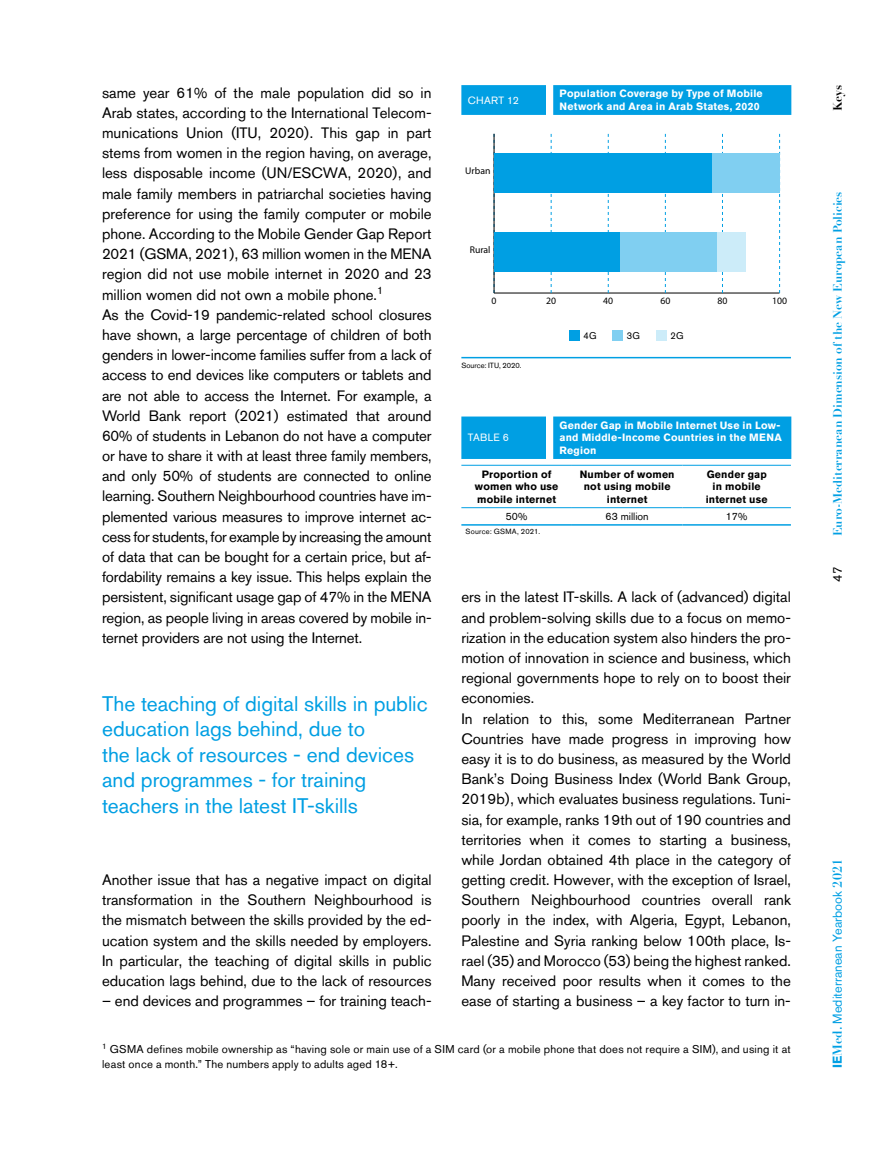
<style>
.page{position:relative;width:893px;height:1149px;background:#fff}
.page>*{position:absolute;margin:0;border:0;box-sizing:border-box;transform-origin:0 0}
.t1{font:21px/25.5px "Akzidenz Grotesk BQ";color:#009fe3}
.t2{font:15px/20.1px "Akzidenz Grotesk BQ";color:#000}
.t3{font:12.75px "Akzidenz Grotesk BQ";color:#009fe3}
.t4{font:12.75px "Akzidenz Grotesk BQ";color:#000}
.t5{font:700 12px "Didot LT Std";color:#009fe3}
.t6{font:700 12px "Didot LT Std";color:#000}
.t7{font:11.25px/15px "Akzidenz Grotesk BQ";letter-spacing:.02em;color:#000}
.t8{font:700 10.5px/12.6px "Akzidenz Grotesk BQ";letter-spacing:.015em;color:#fff}
.t9{font:700 10.5px/12.6px "Akzidenz Grotesk BQ";letter-spacing:.015em;color:#000;text-align:center}
.t10{font:10.5px "Akzidenz Grotesk BQ";color:#000}
.t11{font:10.5px "Akzidenz Grotesk BQ";letter-spacing:.03em;color:#fff}
.t12{font:9.75px "Myriad Pro";color:#000}
.t13{font:9.75px "Akzidenz Grotesk BQ";color:#000;scale:.95 1}
.t14{font:7.5px "Akzidenz Grotesk BQ";letter-spacing:.015em;color:#000}
.s1{font-weight:700}
.s2{font-family:"Didot LT Std";font-weight:700}
</style>
<div class="page">
<hr style="left:461px;top:357px;width:330px;height:1px;background:#009fe3">
<svg style="left:461px;top:85px;width:330px;height:30px;background:#019fe3"></svg>
<div style="left:546px;top:85px;width:7px;height:30px;background:#fff"></div>
<hr style="left:494px;top:292px;width:285px;height:1px;background:#000">
<svg style="left:551px;top:134px;width:1px;height:159px"></svg>
<svg style="left:608px;top:134px;width:1px;height:159px"></svg>
<svg style="left:665px;top:134px;width:1px;height:159px"></svg>
<svg style="left:722px;top:134px;width:1px;height:159px"></svg>
<svg style="left:779px;top:134px;width:1px;height:159px"></svg>
<hr style="left:494px;top:134px;width:1px;height:159px;background:#000">
<div style="left:717px;top:232px;width:28px;height:40px;background:#ccecf9"></div>
<div style="left:711px;top:153px;width:69px;height:40px;background:#80cff1"></div>
<div style="left:620px;top:232px;width:97px;height:40px;background:#80cff1"></div>
<div style="left:494px;top:153px;width:217px;height:40px;background:#009fe3"></div>
<div style="left:494px;top:232px;width:126px;height:40px;background:#009fe3"></div>
<div style="left:569px;top:330px;width:10px;height:10px;background:#009fe3"></div>
<div style="left:613px;top:330px;width:10px;height:10px;background:#80cff1"></div>
<div style="left:656px;top:330px;width:10px;height:10px;background:#ccecf9"></div>
<div style="left:461px;top:416px;width:330px;height:43px;background:#009fe3"></div>
<div style="left:546px;top:416px;width:7px;height:43px;background:#fff"></div>
<hr style="left:461px;top:465px;width:111px;height:1px;background:#009fe3">
<hr style="left:572px;top:465px;width:110px;height:1px;background:#009fe3">
<hr style="left:682px;top:465px;width:109px;height:1px;background:#009fe3">
<hr style="left:461px;top:507px;width:111px;height:1px;background:#009fe3">
<hr style="left:572px;top:507px;width:110px;height:1px;background:#009fe3">
<hr style="left:682px;top:507px;width:109px;height:1px;background:#009fe3">
<hr style="left:461px;top:524px;width:111px;height:1px;background:#009fe3">
<hr style="left:572px;top:524px;width:110px;height:1px;background:#009fe3">
<hr style="left:682px;top:524px;width:109px;height:1px;background:#009fe3">
<p class="t2" style="left:102px;top:82px;width:331px">same year 61% of the male population did so in Arab states, according to the International Telecom&shy;munications Union (ITU, 2020). This gap in part stems from women in the region having, on average, less disposable income (UN/ESCWA, 2020), and male family members in patriarchal societies having preference for using the family computer or mobile phone. According to the Mobile Gender Gap Report 2021 (GSMA, 2021), 63 million women in the MENA region did not use mobile internet in 2020 and 23 million women did not own a mobile phone.<sup>1<br></sup>As the Covid-19 pandemic-related school closures have shown, a large percentage of children of both genders in lower-income families suffer from a lack of access to end devices like computers or tablets and are not able to access the Internet. For example, a World Bank report (2021) estimated that around 60% of students in Lebanon do not have a computer or have to share it with at least three family members, and only 50% of students are connected to online learning. Southern Neighbourhood countries have im&shy;plemented various measures to improve internet ac&shy;cess for students, for example by increasing the amount of data that can be bought for a certain price, but af&shy;fordability remains a key issue. This helps explain the persistent, significant usage gap of 47% in the MENA region, as people living in areas covered by mobile in&shy;ternet providers are not using the Internet.</p>
<p class="t11" style="left:468px;top:94px;width:53px">CHART 12</p>
<p class="t8" style="left:560px;top:87px;width:205px">Population Coverage by Type of Mobile<br>Network and Area in Arab States, 2020</p>
<p class="t12" style="left:465px;top:164px;width:27px">Urban</p>
<p class="t12" style="left:470px;top:243px;width:22px">Rural</p>
<p class="t12" style="left:492px;top:294px;width:7px">0</p>
<p class="t12" style="left:546px;top:294px;width:12px">20</p>
<p class="t12" style="left:603px;top:294px;width:12px">40</p>
<p class="t12" style="left:660px;top:294px;width:12px">60</p>
<p class="t12" style="left:717px;top:294px;width:12px">80</p>
<p class="t12" style="left:772px;top:294px;width:17px">100</p>
<p class="t13" style="left:583px;top:330px;width:15px">4G</p>
<p class="t13" style="left:627px;top:330px;width:15px">3G</p>
<p class="t13" style="left:670px;top:330px;width:15px">2G</p>
<p class="t14" style="left:461px;top:361px;width:62px">Source: ITU, 2020.</p>
<p class="t8" style="left:560px;top:419px;width:224px">Gender Gap in Mobile Internet Use in Low&shy;and Middle-Income Countries in the MENA<br>Region</p>
<p class="t11" style="left:468px;top:431px;width:43px">TABLE 6</p>
<p class="t9" style="left:475px;top:467px;width:85px">Proportion of women who use mobile internet</p>
<p class="t9" style="left:580px;top:467px;width:96px">Number of women not using mobile internet</p>
<p class="t9" style="left:706px;top:467px;width:63px">Gender gap in mobile internet use</p>
<p class="t10" style="left:506px;top:510px;width:23px">50%</p>
<p class="t10" style="left:606px;top:510px;width:45px">63 million</p>
<p class="t10" style="left:726px;top:510px;width:23px">17%</p>
<p class="t14" style="left:466px;top:527px;width:76px">Source: GSMA, 2021.</p>
<p class="t2" style="left:461px;top:587px;width:331px">ers in the latest IT-skills. A lack of (advanced) digital and problem-solving skills due to a focus on memo&shy;rization in the education system also hinders the pro&shy;motion of innovation in science and business, which regional governments hope to rely on to boost their economies.<br>In relation to this, some Mediterranean Partner Countries have made progress in improving how easy it is to do business, as measured by the World Bank’s Doing Business Index (World Bank Group, 2019b), which evaluates business regulations. Tuni&shy;sia, for example, ranks 19th out of 190 countries and territories when it comes to starting a business, while Jordan obtained 4th place in the category of getting credit. However, with the exception of Israel, Southern Neighbourhood countries overall rank poorly in the index, with Algeria, Egypt, Lebanon, Palestine and Syria ranking below 100th place, Is&shy;rael (35) and Morocco (53) being the highest ranked.<br>Many received poor results when it comes to the ease of starting a business – a key factor to turn in-</p>
<h1 class="t1" style="left:102px;top:690px;width:327px">The teaching of digital skills in public education lags behind, due to<br>the lack of resources - end devices and programmes - for training teachers in the latest IT-skills</h1>
<p class="t2" style="left:102px;top:869px;width:331px;text-align:justify">Another issue that has a negative impact on digital transformation in the Southern Neighbourhood is the mismatch between the skills provided by the ed&shy;ucation system and the skills needed by employers.<br>In particular, the teaching of digital skills in public education lags behind, due to the lack of resources</p>
<p class="t2" style="left:102px;top:990px;width:331px">– end devices and programmes – for training teach-</p>
<p class="t7" style="left:102px;top:1041px;width:690px"><sup>1</sup> GSMA defines mobile ownership as “having sole or main use of a SIM card (or a mobile phone that does not require a SIM), and using it at least once a month.” The numbers apply to adults aged 18+.</p>
<p class="t6" style="left:830px;top:111px;width:28px;rotate:-90deg">Keys</p>
<p class="t5" style="left:830px;top:536px;width:346px;rotate:-90deg">Euro-Mediterranean Dimension of the New European Policies</p>
<p class="t4" style="left:830px;top:581px;width:16px;rotate:-90deg">47</p>
<p class="t3" style="left:830px;top:1067px;width:210px;rotate:-90deg"><span class="s1">IE</span><span class="s2">Med.</span> Mediterranean Yearbook <span class="s2">2021</span></p>
</div>
